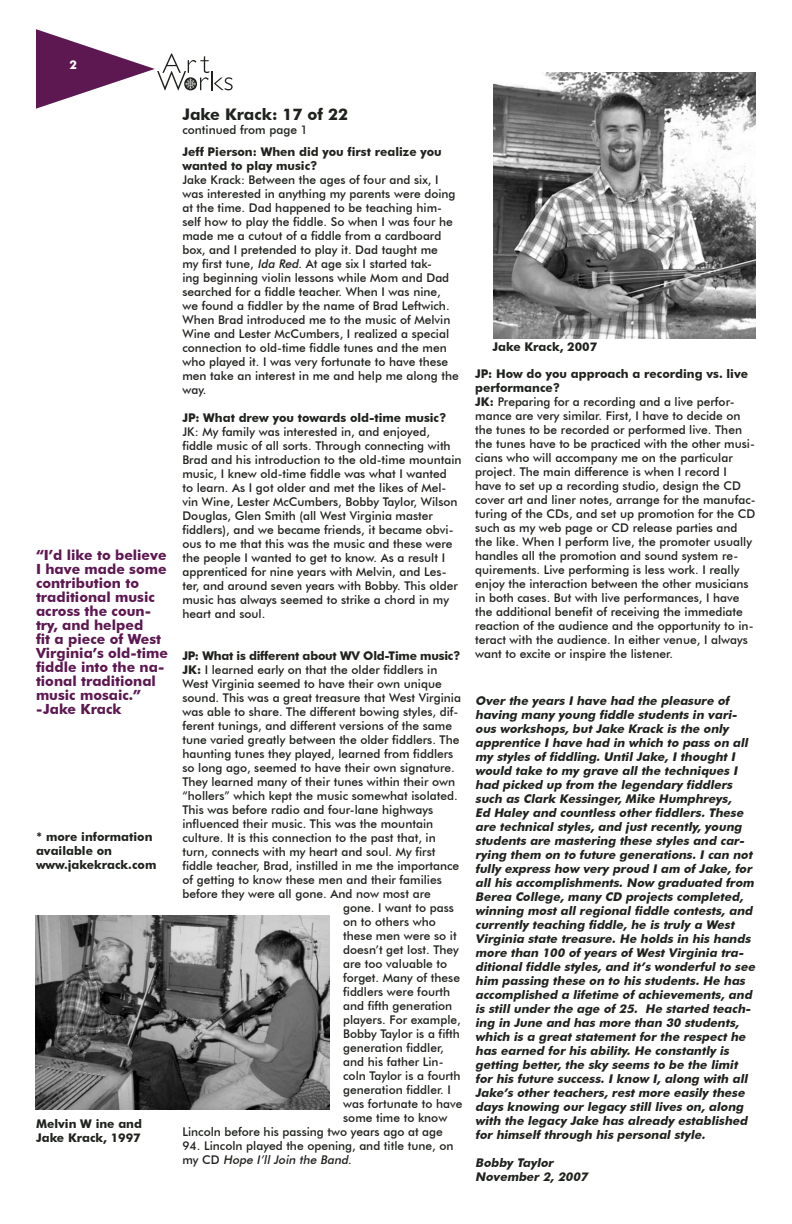
<style>
.page{position:relative;width:792px;height:1224px;background:#fff}
.page>*{position:absolute;margin:0;border:0;box-sizing:border-box;transform-origin:0 0}
.t1{font:700 16px "Futura BT";color:#1f221d}
.t2{font:700 14px/14px "Futura BT";color:#5d1851}
.t3{font:500 12px/14px "Futura BT";color:#1f221d}
.t4{font:italic 700 12px/14px "Futura BT";color:#1f221d}
.t5{font:700 12px/14px "Futura BT";color:#1f221d}
.t6{font:700 12px "Futura BT";letter-spacing:-.02em;color:#1f221d}
.s1{font-style:italic}
.s2{font-weight:700}
</style>
<div class="page">
<svg style="left:36px;top:29px;width:197px;height:80px"></svg>
<img style="left:35px;top:915px;width:295px;height:195px">
<img style="left:494px;top:72px;width:262px;height:267px">
<p class="t2" style="left:36px;top:548px;width:134px">“I’d like to believe<br>I have made some contribution to traditional music across the coun&shy;try, and helped<br>fit a piece of West<br>Virginia’s old-time fiddle into the na&shy;tional traditional music mosaic.” -Jake Krack</p>
<p class="t5" style="left:36px;top:830px;width:122px">* more information available on www.jakekrack.com</p>
<p class="t5" style="left:36px;top:1116px;width:108px;line-height:14.4px">Melvin W ine and<br>Jake Krack, 1997</p>
<h1 class="t1" style="left:182px;top:105px;width:167px">Jake Krack: 17 of 22</h1>
<p class="t3" style="left:182px;top:123px;width:127px">continued from page 1</p>
<p class="t5" style="left:182px;top:144px;width:261px">Jeff Pierson: When did you first realize you wanted to play music?</p>
<p class="t3" style="left:182px;top:172px;width:278px">Jake Krack: Between the ages of four and six, I was interested in anything my parents were doing at the time. Dad happened to be teaching him&shy;self how to play the fiddle. So when I was four he made me a cutout of a fiddle from a cardboard box, and I pretended to play it. Dad taught me<br>my first tune, <span class="s1">Ida Red</span>. At age six I started tak-<br>ing beginning violin lessons while Mom and Dad searched for a fiddle teacher. When I was nine, we found a fiddler by the name of Brad Leftwich.<br>When Brad introduced me to the music of Melvin Wine and Lester McCumbers, I realized a special connection to old-time fiddle tunes and the men who played it. I was very fortunate to have these men take an interest in me and help me along the way.</p>
<p class="t5" style="left:182px;top:410px;width:265px">JP: What drew you towards old-time music?</p>
<p class="t3" style="left:182px;top:424px;width:281px">JK: My family was interested in, and enjoyed, fiddle music of all sorts. Through connecting with Brad and his introduction to the old-time mountain music, I knew old-time fiddle was what I wanted<br>to learn. As I got older and met the likes of Mel&shy;vin Wine, Lester McCumbers, Bobby Taylor, Wilson Douglas, Glen Smith (all West Virginia master fiddlers), and we became friends, it became obvi&shy;ous to me that this was the music and these were the people I wanted to get to know. As a result I apprenticed for nine years with Melvin, and Les&shy;ter, and around seven years with Bobby. This older music has always seemed to strike a chord in my heart and soul.</p>
<p class="t6" style="left:182px;top:648px;width:279px">JP: What is different about WV Old-Time music?</p>
<p class="t3" style="left:182px;top:662px;width:257px"><span class="s2">JK:</span> I learned early on that the older fiddlers in</p>
<p class="t3" style="left:182px;top:676px;width:261px">West Virginia seemed to have their own unique</p>
<p class="t3" style="left:182px;top:690px;width:280px">sound. This was a great treasure that West Virginia</p>
<p class="t3" style="left:182px;top:704px;width:278px">was able to share. The different bowing styles, dif-</p>
<p class="t3" style="left:182px;top:718px;width:271px">ferent tunings, and different versions of the same</p>
<p class="t3" style="left:182px;top:732px;width:279px">tune varied greatly between the older fiddlers. The</p>
<p class="t3" style="left:182px;top:746px;width:273px">haunting tunes they played, learned from fiddlers</p>
<p class="t3" style="left:182px;top:760px;width:274px">so long ago, seemed to have their own signature.</p>
<p class="t3" style="left:182px;top:774px;width:274px">They learned many of their tunes within their own</p>
<p class="t3" style="left:182px;top:788px;width:277px">“hollers” which kept the music somewhat isolated.</p>
<p class="t3" style="left:182px;top:802px;width:252px">This was before radio and four-lane highways</p>
<p class="t3" style="left:182px;top:816px;width:252px">influenced their music. This was the mountain</p>
<p class="t3" style="left:182px;top:830px;width:255px">culture. It is this connection to the past that, in</p>
<p class="t3" style="left:182px;top:844px;width:255px">turn, connects with my heart and soul. My first</p>
<p class="t3" style="left:182px;top:858px;width:278px">fiddle teacher, Brad, instilled in me the importance</p>
<p class="t3" style="left:182px;top:872px;width:261px">of getting to know these men and their families</p>
<p class="t3" style="left:182px;top:886px;width:250px">before they were all gone. And now most are</p>
<p class="t3" style="left:343px;top:900px;width:112px">gone. I want to pass</p>
<p class="t3" style="left:343px;top:914px;width:94px">on to others who</p>
<p class="t3" style="left:343px;top:928px;width:115px">these men were so it</p>
<p class="t3" style="left:343px;top:942px;width:117px">doesn’t get lost. They</p>
<p class="t3" style="left:343px;top:956px;width:106px">are too valuable to</p>
<p class="t3" style="left:343px;top:970px;width:118px">forget. Many of these</p>
<p class="t3" style="left:343px;top:984px;width:109px">fiddlers were fourth</p>
<p class="t3" style="left:343px;top:998px;width:111px">and fifth generation</p>
<p class="t3" style="left:343px;top:1012px;width:119px">players. For example,</p>
<p class="t3" style="left:343px;top:1026px;width:118px">Bobby Taylor is a fifth</p>
<p class="t3" style="left:343px;top:1040px;width:102px">generation fiddler,</p>
<p class="t3" style="left:343px;top:1054px;width:102px">and his father Lin-</p>
<p class="t3" style="left:343px;top:1068px;width:119px">coln Taylor is a fourth</p>
<p class="t3" style="left:343px;top:1082px;width:109px">generation fiddler. I</p>
<p class="t3" style="left:343px;top:1096px;width:121px">was fortunate to have</p>
<p class="t3" style="left:343px;top:1110px;width:106px">some time to know</p>
<p class="t3" style="left:182px;top:1124px;width:262px">Lincoln before his passing two years ago at age</p>
<p class="t3" style="left:182px;top:1138px;width:273px">94. Lincoln played the opening, and title tune, on m y C D <span class="s1">Hope I’ll Join the Band</span>.</p>
<p class="t5" style="left:493px;top:340px;width:106px">Jake Krack, 2007</p>
<p class="t3" style="left:475px;top:367px;width:282px"><span class="s2">JP: How do you approach a recording vs. live performance?<br>JK:</span> Preparing for a recording and a live perfor&shy;mance are very similar. First, I have to decide on the tunes to be recorded or performed live. Then the tunes have to be practiced with the other musi&shy;cians who will accompany me on the particular project. The main difference is when I record I have to set up a recording studio, design the CD cover art and liner notes, arrange for the manufac&shy;turing of the CDs, and set up promotion for the CD such as my web page or CD release parties and the like. When I perform live, the promoter usually handles all the promotion and sound system re&shy;quirements. Live performing is less work. I really enjoy the interaction between the other musicians in both cases. But with live performances, I have the additional benefit of receiving the immediate reaction of the audience and the opportunity to in&shy;teract with the audience. In either venue, I always want to excite or inspire the listener.</p>
<p class="t4" style="left:475px;top:694px;width:284px">Over the years I have had the pleasure of having many young fiddle students in vari&shy;ous workshops, but Jake Krack is the only apprentice I have had in which to pass on all my styles of fiddling. Until Jake, I thought I would take to my grave all the techniques I had picked up from the legendary fiddlers such as Clark Kessinger, Mike Humphreys,<br>Ed Haley and countless other fiddlers. These are technical styles, and just recently, young students are mastering these styles and car&shy;rying them on to future generations. I can not fully express how very proud I am of Jake, for all his accomplishments. Now graduated from Berea College, many CD projects completed, winning most all regional fiddle contests, and currently teaching fiddle, he is truly a West Virginia state treasure. He holds in his hands more than 100 of years of West Virginia tra&shy;ditional fiddle styles, and it’s wonderful to see him passing these on to his students. He has accomplished a lifetime of achievements, and is still under the age of 25. He started teach&shy;ing in June and has more than 30 students, which is a great statement for the respect he has earned for his ability. He constantly is getting better, the sky seems to be the limit for his future success. I know I, along with all Jake’s other teachers, rest more easily these days knowing our legacy still lives on, along with the legacy Jake has already established for himself through his personal style.</p>
<p class="t4" style="left:475px;top:1156px;width:117px">Bobby Taylor<br>November 2, 2007</p>
</div>
